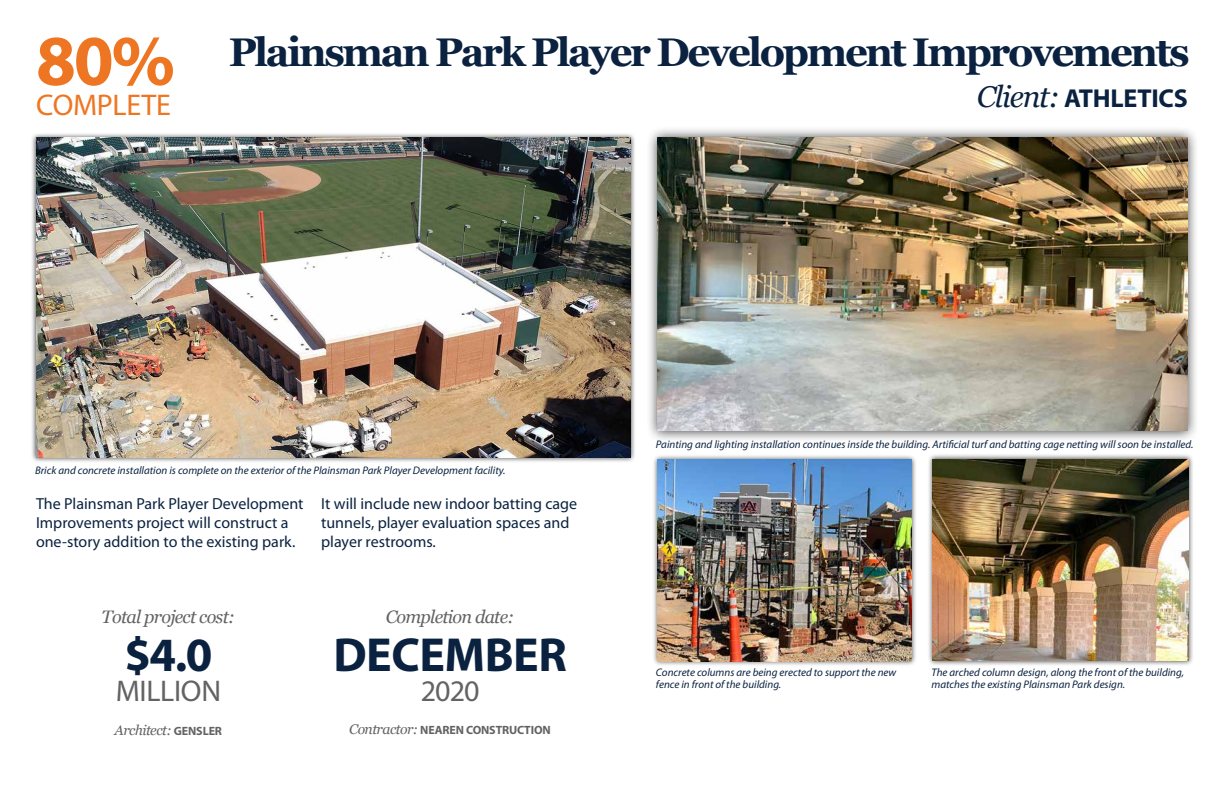
<style>
.page{position:relative;width:1224px;height:792px;background:#fff}
.page>*{position:absolute;margin:0;border:0;box-sizing:border-box;transform-origin:0 0}
.t1{font:700 72px "Myriad Pro";color:#ee7623}
.t2{font:700 48px "Myriad Pro";letter-spacing:-.01em;color:#0a2240}
.t3{font:700 40px "Georgia";letter-spacing:-.06em;color:#0a2240}
.t4{font:30px "Myriad Pro";letter-spacing:-.01em;color:#636363}
.t5{font:30px "Myriad Pro";letter-spacing:-.01em;color:#ee7623}
.t6{font:700 26px "Myriad Pro";letter-spacing:-.01em;color:#0a2240}
.t7{font:italic 18px "Georgia";letter-spacing:-.04em;color:#636363}
.t8{font:16px/19px "Myriad Pro";color:#0a2240}
.t9{font:italic 14px "Georgia";letter-spacing:-.04em;color:#636363}
.t10{font:700 12px "Myriad Pro";letter-spacing:-.01em;color:#636363}
.t11{font:italic 11px/12px "Myriad Pro";color:#0a2240}
.s1{font-family:"Georgia";font-weight:400;font-style:italic;font-size:30px}
.s2{font-family:"Myriad Pro";font-weight:700;font-style:normal;font-size:12px}
.s3{font-family:"Georgia";font-weight:400;font-style:italic;font-size:14px}
</style>
<div class="page">
<div style="left:30px;top:132px;width:606px;height:331px;background:#000;opacity:.75"></div>
<img style="left:36px;top:138px;width:595px;height:319px">
<div style="left:646px;top:126px;width:553px;height:317px;background:#000;opacity:.75"></div>
<img style="left:658px;top:138px;width:530px;height:293px">
<div style="left:927px;top:454px;width:267px;height:212px;background:#000;opacity:.75"></div>
<img style="left:933px;top:459px;width:256px;height:201px">
<div style="left:652px;top:454px;width:265px;height:213px;background:#000;opacity:.75"></div>
<img style="left:658px;top:460px;width:254px;height:201px">
<h3 class="t3" style="left:229px;top:22px;width:962px">Plainsman Park Player Development Improvements</h3>
<h1 class="t1" style="left:36px;top:14px;width:140px">80%</h1>
<h3 class="t5" style="left:36px;top:86px;width:136px">COMPLETE</h3>
<h3 class="t6" style="left:977px;top:81px;width:213px"><span class="s1">Client:</span> ATHLETICS</h3>
<p class="t11" style="left:35px;top:464px;width:472px">Brick and concrete installation is complete on the exterior of the Plainsman Park Player Development facility.</p>
<h3 class="t8" style="left:36px;top:494px;width:269px">The Plainsman Park Player Development<br>Improvements project will construct a one-story addition to the existing park.</h3>
<h3 class="t8" style="left:321px;top:494px;width:258px">It will include new indoor batting cage tunnels, player evaluation spaces and player restrooms.</h3>
<h3 class="t7" style="left:102px;top:603px;width:135px">Total project cost:</h3>
<h2 class="t2" style="left:124px;top:623px;width:90px">$4.0</h2>
<h3 class="t4" style="left:116px;top:672px;width:107px">MILLION</h3>
<p class="t9" style="left:115px;top:720px;width:109px">Architect: <span class="s2">GENSLER</span></p>
<h3 class="t7" style="left:386px;top:604px;width:130px">Completion date:</h3>
<h2 class="t2" style="left:333px;top:624px;width:235px">DECEMBER</h2>
<h3 class="t4" style="left:421px;top:673px;width:60px">2020</h3>
<p class="t10" style="left:349px;top:722px;width:203px"><span class="s3">Contractor:</span> NEAREN CONSTRUCTION</p>
<p class="t11" style="left:656px;top:438px;width:539px">Painting and lighting installation continues inside the building. Artificial turf and batting cage netting will soon be installed.</p>
<p class="t11" style="left:656px;top:667px;width:242px">Concrete columns are being erected to support the new fence in front of the building.</p>
<p class="t11" style="left:932px;top:666px;width:254px">The arched column design, along the front of the building, matches the existing Plainsman Park design.</p>
</div>
